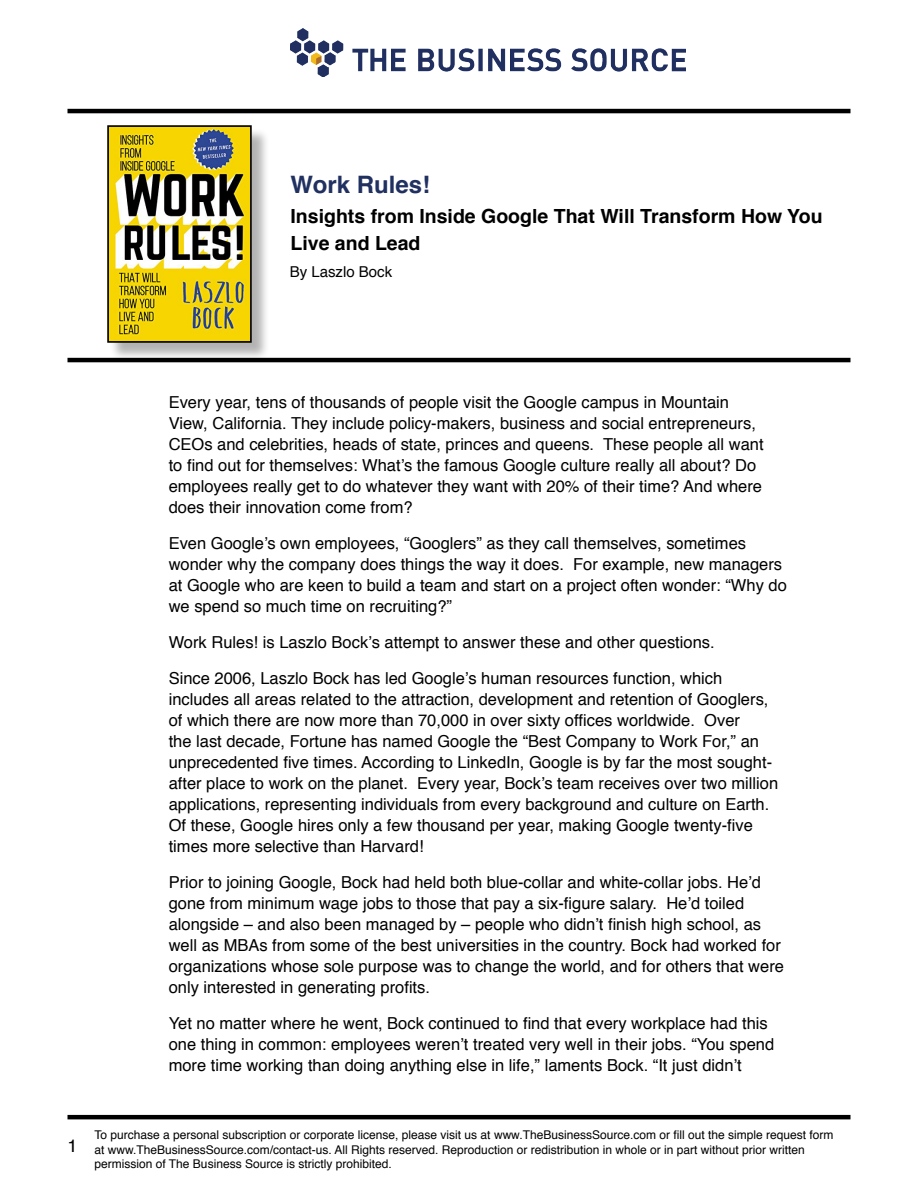
<style>
.page{position:relative;width:918px;height:1188px;background:#fff}
.page>*{position:absolute;margin:0;border:0;box-sizing:border-box;transform-origin:0 0}
.t1{font:700 24px "Helvetica";color:#203061}
.t2{font:700 19.5px/27px "Helvetica";color:#000}
.t3{font:18px "Helvetica";color:#000}
.t4{font:16.5px/21px "Helvetica";color:#000}
.t5{font:15px "Helvetica";color:#000}
.t6{font:12px/14.4px "Helvetica";color:#000}
</style>
<div class="page">
<hr style="left:68px;top:1115px;width:782px;height:4px;background:#000">
<hr style="left:68px;top:358px;width:782px;height:4px;background:#000">
<hr style="left:68px;top:109px;width:782px;height:4px;background:#000">
<img style="left:291px;top:28px;width:395px;height:48px">
<div style="left:109px;top:128px;width:161px;height:234px;background:#000;opacity:.3"></div>
<img style="left:110px;top:128px;width:139px;height:212px">
<div style="left:107px;top:125px;width:145px;height:218px;border:2px solid #000"></div>
<h1 class="t1" style="left:291px;top:165px;width:141px">Work Rules!</h1>
<p class="t2" style="left:291px;top:203px;width:534px">Insights from Inside Google That Will Transform How You<br>Live and Lead</p>
<p class="t5" style="left:290px;top:260px;width:104px">By Laszlo Bock</p>
<p class="t4" style="left:169px;top:393px;width:596px">Every year, tens of thousands of people visit the Google campus in Mountain View, California. They include policy-makers, business and social entrepreneurs, CEOs and celebrities, heads of state, princes and queens. These people all want to find out for themselves: What’s the famous Google culture really all about? Do employees really get to do whatever they want with 20% of their time? And where does their innovation come from?</p>
<p class="t4" style="left:169px;top:534px;width:620px">Even Google’s own employees, “Googlers” as they call themselves, sometimes wonder why the company does things the way it does. For example, new managers at Google who are keen to build a team and start on a project often wonder: “Why do we spend so much time on recruiting?”</p>
<p class="t4" style="left:169px;top:625px;width:555px;line-height:36px">Work Rules! is Laszlo Bock’s attempt to answer these and other questions.<br>Since 2006, Laszlo Bock has led Google’s human resources function, which</p>
<p class="t4" style="left:169px;top:690px;width:611px">includes all areas related to the attraction, development and retention of Googlers, of which there are now more than 70,000 in over sixty offices worldwide. Over<br>the last decade, Fortune has named Google the “Best Company to Work For,” an unprecedented five times. According to LinkedIn, Google is by far the most sought&shy;after place to work on the planet. Every year, Bock’s team receives over two million applications, representing individuals from every background and culture on Earth.<br>Of these, Google hires only a few thousand per year, making Google twenty-five times more selective than Harvard!</p>
<p class="t4" style="left:169px;top:873px;width:617px">Prior to joining Google, Bock had held both blue-collar and white-collar jobs. He’d gone from minimum wage jobs to those that pay a six-figure salary. He’d toiled alongside – and also been managed by – people who didn’t finish high school, as well as MBAs from some of the best universities in the country. Bock had worked for organizations whose sole purpose was to change the world, and for others that were only interested in generating profits.</p>
<p class="t4" style="left:169px;top:1014px;width:607px">Yet no matter where he went, Bock continued to find that every workplace had this one thing in common: employees weren’t treated very well in their jobs. “You spend more time working than doing anything else in life,” laments Bock. “It just didn’t</p>
<p class="t3" style="left:68px;top:1132px;width:12px">1</p>
<p class="t6" style="left:94px;top:1128px;width:740px">To purchase a personal subscription or corporate license, please visit us at www.TheBusinessSource.com or fill out the simple request form at www.TheBusinessSource.com/contact-us. All Rights reserved. Reproduction or redistribution in whole or in part without prior written permission of The Business Source is strictly prohibited.</p>
</div>
